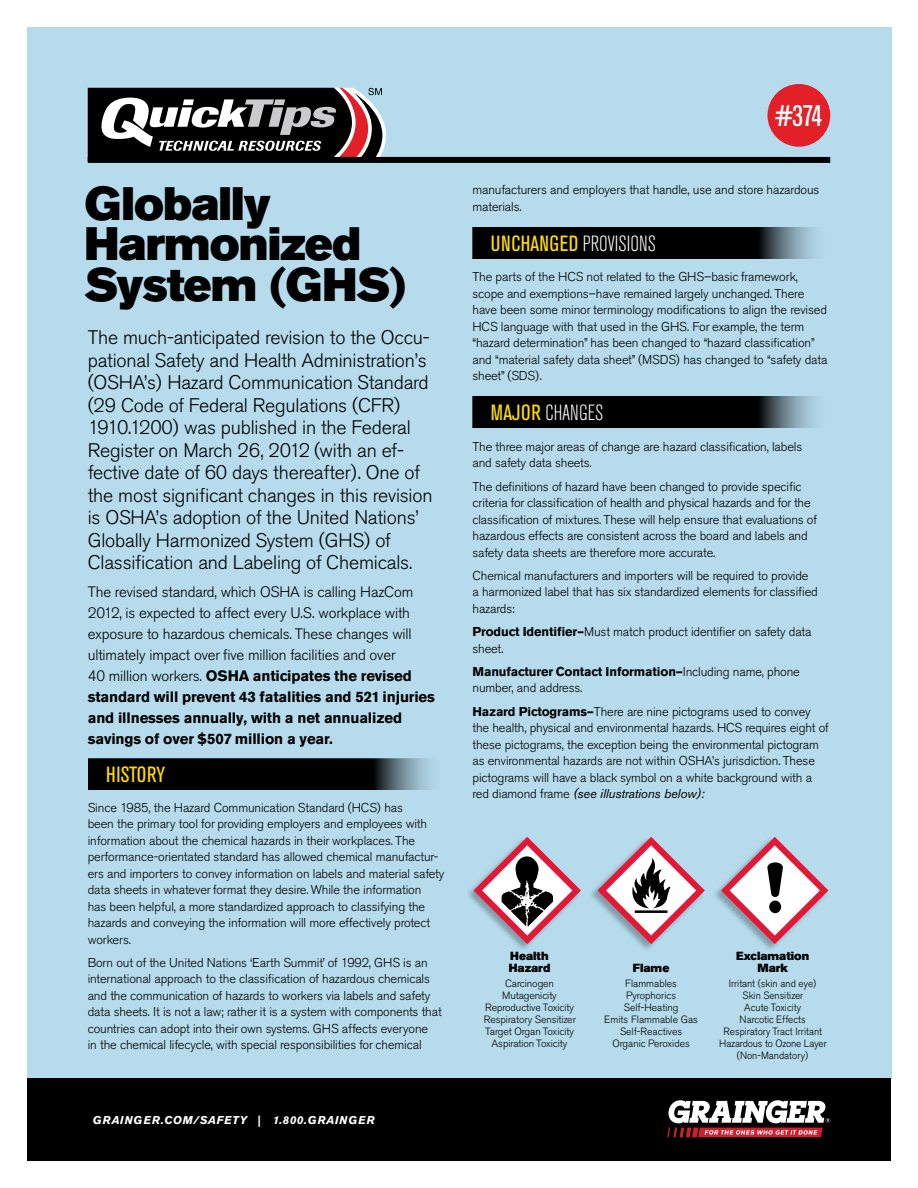
<style>
.page{position:relative;width:918px;height:1188px;background:#fff}
.page>*{position:absolute;margin:0;border:0;box-sizing:border-box;transform-origin:0 0}
.t1{font:46.5px/40.5px "Akzidenz Grotesk BQ Super";letter-spacing:-.02em;color:#000}
.t2{font:condensed 29.4px "Akzidenz Grotesk BE";color:#fff}
.t3{font:300 condensed 21.9px "Akzidenz Grotesk BE";color:#fff}
.t4{font:condensed 21.9px "Akzidenz Grotesk BE";color:#fd0}
.t5{font:300 19.5px/22.5px "Akzidenz Grotesk BQ";letter-spacing:-.01em;color:#000}
.t6{font:300 15px/21px "Akzidenz Grotesk BQ";letter-spacing:-.01em;color:#000}
.t7{font:300 12.75px/16.5px "Akzidenz Grotesk BQ";letter-spacing:-.01em;color:#000}
.t8{font:11.7px/11.7px "Akzidenz Grotesk BQ Super";color:#000}
.t9{font:italic 700 11.25px "Akzidenz Grotesk BQ";letter-spacing:.07em;color:#fff}
.t10{font:300 10.5px/12px "Akzidenz Grotesk BQ";color:#000;text-align:center}
.t11{font:300 10.5px/12px "Akzidenz Grotesk BQ";color:#000;text-align:center;scale:.95 1}
.s1{font-weight:700}
.s2{font-weight:400;color:#fd0}
.s3{font-weight:400;font-style:italic}
</style>
<div class="page">
<div style="left:27px;top:27px;width:864px;height:1051px;background:#b5dbec"></div>
<svg style="left:472px;top:227px;width:344px;height:31px;fill:#000"></svg>
<svg style="left:472px;top:396px;width:344px;height:31px;fill:#000"></svg>
<svg style="left:88px;top:88px;width:298px;height:69px"></svg>
<div style="left:88px;top:157px;width:742px;height:6px;background:#000"></div>
<div style="left:768px;top:84px;width:62px;height:63px;background:#e31f28;border-radius:50%"></div>
<div style="left:27px;top:1078px;width:864px;height:83px;background:#000"></div>
<svg style="left:667px;top:1100px;width:163px;height:37px"></svg>
<div style="left:589px;top:836px;width:116px;height:117px;background:#000;opacity:.29"></div>
<svg style="left:597px;top:837px;width:108px;height:107px"></svg>
<hr style="left:635px;top:910px;width:32px;height:3px;background:#000">
<svg style="left:474px;top:837px;width:107px;height:107px"></svg>
<svg style="left:721px;top:837px;width:107px;height:107px"></svg>
<svg style="left:88px;top:759px;width:343px;height:31px;fill:#000"></svg>
<h1 class="t1" style="left:85px;top:184px;width:323px">Globally<br>Harmonized<br>System (GHS)</h1>
<p class="t5" style="left:88px;top:327px;width:346px">The much-anticipated revision to the Occu&shy;pational Safety and Health Administration’s (OSHA’s) Hazard Communication Standard (29 Code of Federal Regulations (CFR)<br>1910.1200) was published in the Federal Register on March 26, 2012 (with an ef&shy;fective date of 60 days thereafter). One of the most significant changes in this revision is OSHA’s adoption of the United Nations’ Globally Harmonized System (GHS) of Classification and Labeling of Chemicals.</p>
<p class="t6" style="left:88px;top:582px;width:349px">The revised standard, which OSHA is calling HazCom 2012, is expected to affect every U.S. workplace with exposure to hazardous chemicals. These changes will ultimately impact over five million facilities and over<br>40 million workers. <span class="s1">OSHA anticipates the revised standard will prevent 43 fatalities and 521 injuries and illnesses annually, with a net annualized savings of over $507 million a year.</span></p>
<h3 class="t4" style="left:106px;top:763px;width:60px">HISTORY</h3>
<p class="t7" style="left:88px;top:799px;width:358px">Since 1985, the Hazard Communication Standard (HCS) has<br>been the primary tool for providing employers and employees with information about the chemical hazards in their workplaces. The performance-orientated standard has allowed chemical manufactur&shy;ers and importers to convey information on labels and material safety data sheets in whatever format they desire. While the information<br>has been helpful, a more standardized approach to classifying the hazards and conveying the information will more effectively protect workers.</p>
<p class="t7" style="left:88px;top:955px;width:356px">Born out of the United Nations ‘Earth Summit’ of 1992, GHS is an international approach to the classification of hazardous chemicals and the communication of hazards to workers via labels and safety data sheets. It is not a law; rather it is a system with components that countries can adopt into their own systems. GHS affects everyone<br>in the chemical lifecycle, with special responsibilities for chemical</p>
<p class="t9" style="left:93px;top:1113px;width:283px">GRAINGER.COM/SAFETY | 1.800.GRAINGER</p>
<h2 class="t2" style="left:775px;top:99px;width:49px">#374</h2>
<p class="t7" style="left:472px;top:182px;width:348px">manufacturers and employers that handle, use and store hazardous materials.</p>
<h3 class="t3" style="left:491px;top:232px;width:166px"><span class="s2">UNCHANGED</span> PROVISIONS</h3>
<p class="t7" style="left:472px;top:269px;width:356px">The parts of the HCS not related to the GHS–basic framework, scope and exemptions–have remained largely unchanged. There have been some minor terminology modifications to align the revised HCS language with that used in the GHS. For example, the term “hazard determination” has been changed to “hazard classification” and “material safety data sheet” (MSDS) has changed to “safety data sheet” (SDS).</p>
<h3 class="t3" style="left:491px;top:400px;width:114px"><span class="s2">MAJOR</span> CHANGES</h3>
<p class="t7" style="left:472px;top:439px;width:331px">The three major areas of change are hazard classification, labels and safety data sheets.</p>
<p class="t7" style="left:472px;top:478px;width:346px">The definitions of hazard have been changed to provide specific criteria for classification of health and physical hazards and for the classification of mixtures. These will help ensure that evaluations of hazardous effects are consistent across the board and labels and safety data sheets are therefore more accurate.</p>
<p class="t7" style="left:472px;top:568px;width:347px">Chemical manufacturers and importers will be required to provide a harmonized label that has six standardized elements for classified hazards:</p>
<p class="t7" style="left:472px;top:624px;width:341px"><span class="s1">Product Identifier–</span>Must match product identifier on safety data sheet.</p>
<p class="t7" style="left:472px;top:664px;width:329px"><span class="s1">Manufacturer Contact Information–</span>Including name, phone number, and address.</p>
<p class="t7" style="left:472px;top:703px;width:358px"><span class="s1">Hazard Pictograms–</span>There are nine pictograms used to convey the health, physical and environmental hazards. HCS requires eight of these pictograms, the exception being the environmental pictogram as environmental hazards are not within OSHA’s jurisdiction. These pictograms will have a black symbol on a white background with a red diamond frame <span class="s3">(see illustrations below):</span></p>
<p class="t8" style="left:509px;top:950px;width:43px">Health<br>Hazard</p>
<p class="t10" style="left:484px;top:978px;width:94px">Carcinogen<br>Mutagenicity<br>Reproductive Toxicity<br>Respiratory Sensitizer<br>Target Organ Toxicity<br>Aspiration Toxicity</p>
<p class="t8" style="left:633px;top:962px;width:38px">Flame</p>
<p class="t10" style="left:604px;top:978px;width:95px">Flammables<br>Pyrophorics<br>Self-Heating<br>Emits Flammable Gas<br>Self-Reactives<br>Organic Peroxides</p>
<p class="t8" style="left:736px;top:950px;width:75px;text-align:center">Exclamation<br>Mark</p>
<p class="t11" style="left:719px;top:978px;width:115px">Irritant (skin and eye)<br>Skin Sensitizer<br>Acute Toxicity<br>Narcotic Effects<br>Respiratory Tract Irritant<br>Hazardous to Ozone Layer (Non-Mandatory)</p>
</div>
